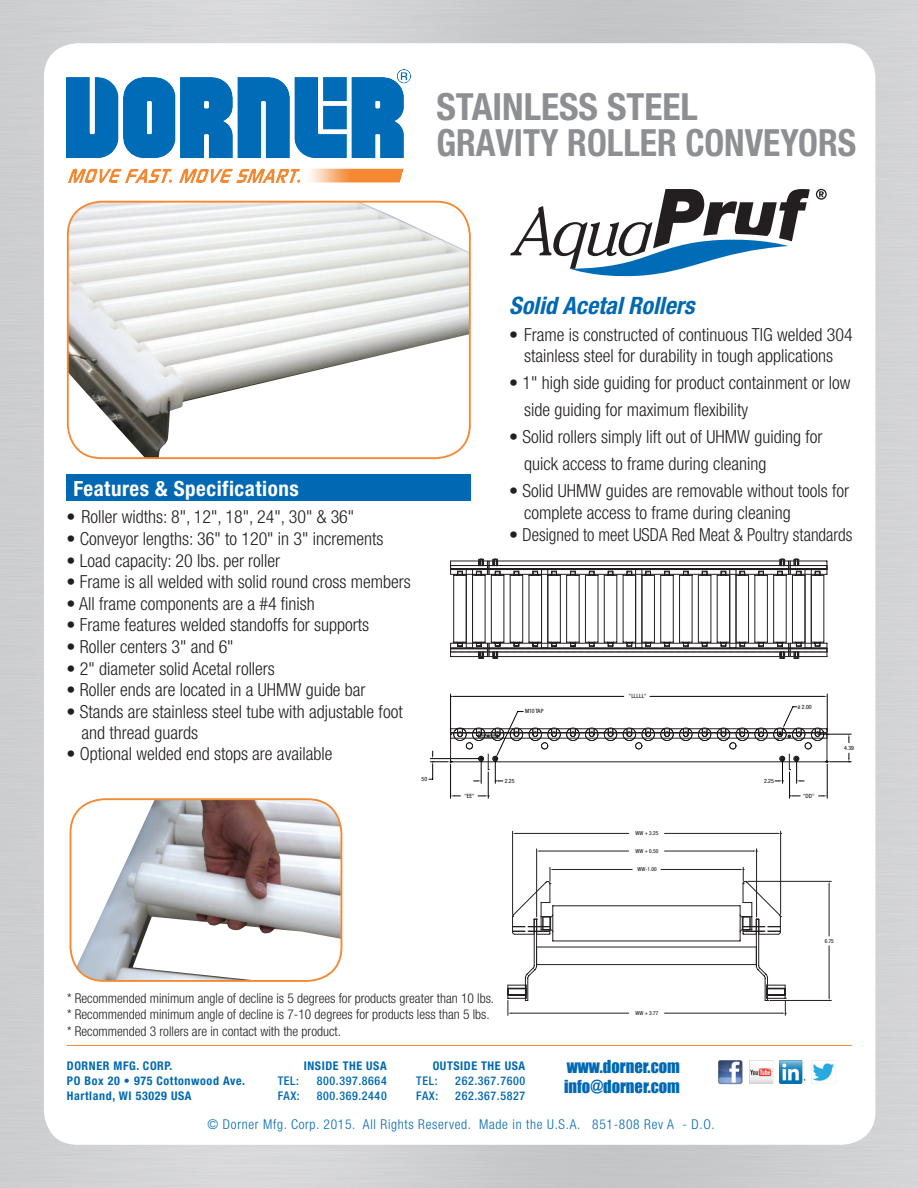
<style>
.page{position:relative;width:918px;height:1188px;background:#fff}
.page>*{position:absolute;margin:0;border:0;box-sizing:border-box;transform-origin:0 0}
.t1{font:700 condensed 37.5px/36px "Helvetica Neue";color:#8d8f92}
.t2{font:italic 700 condensed 24px "Helvetica Neue";color:#0168b3}
.t3{font:700 condensed 21px "Helvetica Neue";letter-spacing:.025em;color:#fff}
.t4{font:300 condensed 18px/21.6px "Helvetica Neue";color:#231f20}
.t5{font:16.5px/19.8px "Impact";color:#0168b3}
.t6{font:300 condensed 13.5px/16.2px "Helvetica Neue";color:#231f20}
.t7{font:300 condensed 13.5px "Helvetica Neue";letter-spacing:.05em;color:#0168b3}
.t8{font:700 condensed 12px/15px "Helvetica Neue";letter-spacing:.05em;color:#0168b3}
.t9{font:500 condensed 12px "Helvetica Neue";letter-spacing:.05em;color:#0168b3}
.t10{font:condensed 5.85px "Helvetica Neue";color:#040503}
.t11{font:condensed 5.4px "Helvetica Neue";color:#040503}
.s1{font-size:4.65px}
</style>
<div class="page">
<img style="left:0;top:0;width:918px;height:1188px">
<div style="left:44px;top:43px;width:831px;height:1102px;background:#fff;border-radius:34px"></div>
<div style="left:67px;top:474px;width:404px;height:27px;background:#0168b3"></div>
<img style="left:68px;top:202px;width:402px;height:256px">
<div style="left:67px;top:201px;width:404px;height:258px;border:2px solid #f58932;border-radius:34px"></div>
<img style="left:67px;top:70px;width:343px;height:113px">
<hr style="left:67px;top:1045px;width:785px;height:1px;background:#f58932">
<img style="left:719px;top:1060px;width:24px;height:24px">
<img style="left:750px;top:1060px;width:23px;height:24px">
<img style="left:779px;top:1060px;width:27px;height:24px">
<img style="left:812px;top:1060px;width:23px;height:21px">
<img style="left:76px;top:799px;width:265px;height:182px">
<div style="left:70px;top:798px;width:272px;height:184px;border:2px solid #f58932;border-radius:34px"></div>
<svg style="left:510px;top:189px;width:300px;height:88px"></svg>
<svg style="left:816px;top:189px;width:11px;height:11px"></svg>
<svg style="left:450px;top:693px;width:377px;height:14px"></svg>
<svg style="left:450px;top:559px;width:378px;height:100px"></svg>
<hr style="left:827px;top:694px;width:1px;height:38px;background:#040503">
<hr style="left:450px;top:694px;width:1px;height:38px;background:#040503">
<hr style="left:650px;top:696px;width:173px;height:1px;background:#040503">
<hr style="left:454px;top:696px;width:170px;height:1px;background:#040503">
<svg style="left:429px;top:707px;width:422px;height:91px"></svg>
<hr style="left:512px;top:831px;width:1px;height:83px;background:#231f20">
<hr style="left:780px;top:831px;width:1px;height:83px;background:#231f20">
<hr style="left:516px;top:833px;width:113px;height:1px;background:#231f20">
<hr style="left:665px;top:833px;width:112px;height:1px;background:#231f20">
<hr style="left:536px;top:849px;width:1px;height:68px;background:#231f20">
<hr style="left:756px;top:849px;width:1px;height:68px;background:#231f20">
<hr style="left:540px;top:851px;width:89px;height:1px;background:#231f20">
<hr style="left:665px;top:851px;width:88px;height:1px;background:#231f20">
<hr style="left:748px;top:881px;width:83px;height:1px;background:#231f20">
<hr style="left:770px;top:1000px;width:61px;height:1px;background:#231f20">
<hr style="left:829px;top:885px;width:1px;height:51px;background:#231f20">
<hr style="left:829px;top:946px;width:1px;height:51px;background:#231f20">
<svg style="left:508px;top:867px;width:278px;height:148px"></svg>
<h1 class="t1" style="left:436px;top:88px;width:421px">STAINLESS STEEL<br>GRAVITY ROLLER CONVEYORS</h1>
<p class="t3" style="left:74px;top:476px;width:227px">Features &amp; Specifications</p>
<p class="t4" style="left:66px;top:506px;width:289px">• Roller widths: 8", 12", 18", 24", 30" &amp; 36"</p>
<p class="t4" style="left:66px;top:528px;width:319px">• Conveyor lengths: 36" to 120" in 3" increments</p>
<p class="t4" style="left:66px;top:549px;width:215px">• Load capacity: 20 lbs. per roller</p>
<p class="t4" style="left:66px;top:571px;width:346px">• Frame is all welded with solid round cross members</p>
<p class="t4" style="left:66px;top:593px;width:250px">• All frame components are a #4 finish</p>
<p class="t4" style="left:66px;top:614px;width:304px">• Frame features welded standoffs for supports</p>
<p class="t4" style="left:66px;top:636px;width:169px">• Roller centers 3" and 6"</p>
<p class="t4" style="left:66px;top:657px;width:210px">• 2" diameter solid Acetal rollers</p>
<p class="t4" style="left:66px;top:679px;width:301px">• Roller ends are located in a UHMW guide bar</p>
<p class="t4" style="left:81px;top:701px;width:323px;text-indent:-15px">• Stands are stainless steel tube with adjustable foot and thread guards</p>
<p class="t4" style="left:66px;top:743px;width:267px">• Optional welded end stops are available</p>
<p class="t10" style="left:417px;top:776px;width:11px">0.50</p>
<h2 class="t2" style="left:509px;top:291px;width:187px">Solid Acetal Rollers</h2>
<p class="t4" style="left:509px;top:324px;width:345px;text-align:center">• Frame is constructed of continuous TIG welded 304 stainless steel for durability in tough applications</p>
<p class="t4" style="left:524px;top:369px;width:328px;line-height:27px;text-indent:-15px">• 1" high side guiding for product containment or low side guiding for maximum flexibility</p>
<p class="t4" style="left:524px;top:423px;width:300px;line-height:27px;text-indent:-15px">• Solid rollers simply lift out of UHMW guiding for quick access to frame during cleaning</p>
<p class="t4" style="left:524px;top:480px;width:326px;text-indent:-15px">• Solid UHMW guides are removable without tools for complete access to frame during cleaning</p>
<p class="t4" style="left:509px;top:523px;width:345px">• Designed to meet USDA Red Meat &amp; Poultry standards</p>
<p class="t10" style="left:525px;top:708px;width:20px">M10 TAP</p>
<p class="t10" style="left:629px;top:693px;width:19px">"LLLLL"</p>
<p class="t10" style="left:798px;top:703px;width:15px"><span class="s1">Ø</span> 2.00</p>
<p class="t10" style="left:505px;top:777px;width:11px">2.25</p>
<p class="t10" style="left:764px;top:777px;width:11px">2.25</p>
<p class="t10" style="left:465px;top:792px;width:12px">"EE"</p>
<p class="t10" style="left:803px;top:792px;width:13px">"DD"</p>
<p class="t11" style="left:635px;top:830px;width:24px">WW + 3.25</p>
<p class="t11" style="left:635px;top:848px;width:24px">WW + 0.50</p>
<p class="t11" style="left:637px;top:866px;width:21px">WW-1.00</p>
<p class="t10" style="left:844px;top:744px;width:11px">4.39</p>
<p class="t11" style="left:825px;top:938px;width:11px">6.75</p>
<p class="t6" style="left:67px;top:990px;width:429px">* Recommended minimum angle of decline is 5 degrees for products greater than 10 lbs. * Recommended minimum angle of decline is 7-10 degrees for products less than 5 lbs. * Recommended 3 rollers are in contact with the product.</p>
<p class="t11" style="left:635px;top:1010px;width:24px">WW + 3.77</p>
<p class="t5" style="left:564px;top:1057px;width:117px">www.dorner.com info@dorner.com</p>
<p class="t8" style="left:67px;top:1059px;width:180px">DORNER MFG. CORP.<br>PO Box 20 • 975 Cottonwood Ave.<br>Hartland, WI 53029 USA</p>
<p class="t8" style="left:304px;top:1059px;width:85px">INSIDE THE USA</p>
<p class="t8" style="left:433px;top:1059px;width:94px">OUTSIDE THE USA</p>
<p class="t9" style="left:416px;top:1074px;width:23px">TEL:</p>
<p class="t9" style="left:455px;top:1074px;width:71px">262.367.7600</p>
<p class="t9" style="left:416px;top:1089px;width:24px">FAX:</p>
<p class="t9" style="left:455px;top:1089px;width:71px">262.367.5827</p>
<p class="t7" style="left:208px;top:1117px;width:509px">© Dorner Mfg. Corp. 2015. All Rights Reserved. Made in the U.S.A. 851-808 Rev A - D.O.</p>
<p class="t9" style="left:278px;top:1074px;width:23px">TEL:</p>
<p class="t9" style="left:317px;top:1074px;width:71px">800.397.8664</p>
<p class="t9" style="left:278px;top:1089px;width:24px">FAX:</p>
<p class="t9" style="left:317px;top:1089px;width:71px">800.369.2440</p>
</div>
